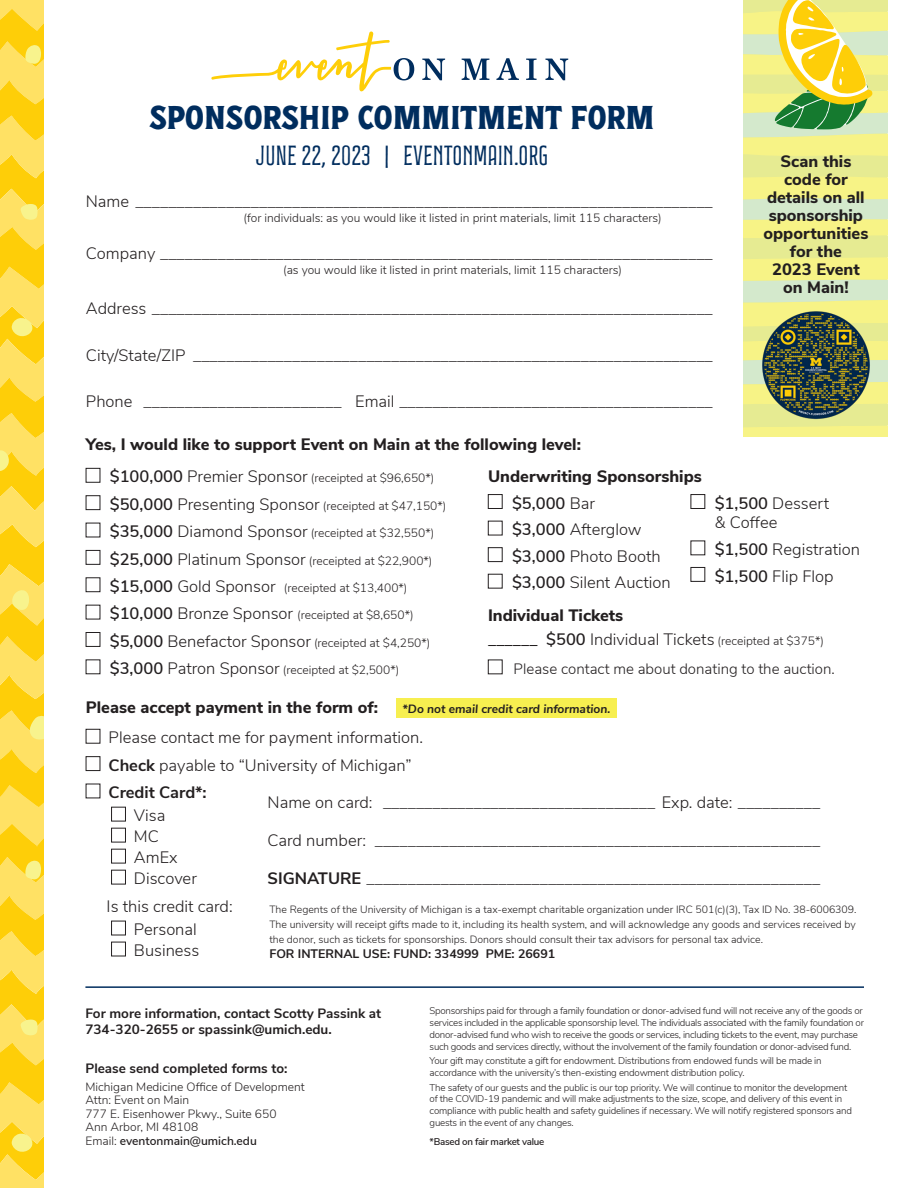
<style>
.page{position:relative;width:918px;height:1188px;background:#fff}
.page>*{position:absolute;margin:0;border:0;box-sizing:border-box;transform-origin:0 0}
.t1{font:28.5px "Espiritu";color:#002d5e}
.t2{font:condensed 24px "Espiritu";letter-spacing:.03em;color:#002d5e}
.t3{font:300 16.5px/19.8px "Nunito Sans";color:#231f20}
.t4{font:800 16.5px/18px "Nunito Sans";color:#231f20;text-align:center}
.t5{font:700 16.5px "Nunito Sans";color:#231f20}
.t6{font:600 16.5px "Nunito Sans";color:#231f20}
.t7{font:300 15px "Nunito Sans";color:#231f20}
.t8{font:700 13.5px/16.2px "Nunito Sans";color:#231f20}
.t9{font:700 12.3px "Nunito Sans";color:#231f20}
.t10{font:300 12px "Nunito Sans";color:#231f20}
.EOM20____Bullets{font:italic 700 12px "Nunito Sans";color:#231f20}
.t11{font:600 12px "Nunito Sans";color:#231f20}
.t12{font:300 10.5px/15px "Nunito Sans";color:#231f20;text-align:justify}
.t13{font:300 9.75px/11.7px "Nunito Sans";letter-spacing:-.025em;color:#231f20}
.t14{font:600 9.75px "Nunito Sans";letter-spacing:-.03em;color:#231f20}
.s1{font-weight:600;font-size:16.5px}
.s2{font-size:16.5px}
.s3{font-weight:300}
.s4{font-weight:600}
.s5{font-weight:700}
</style>
<div class="page">
<svg style="left:0;top:0;width:43px;height:1188px;background:#fed93d"></svg>
<hr style="left:85px;top:986px;width:779px;height:2px;background:#002d5e">
<svg style="left:422px;top:59px;width:23px;height:21px"></svg>
<svg style="left:462px;top:59px;width:27px;height:21px"></svg>
<svg style="left:496px;top:58px;width:23px;height:22px"></svg>
<svg style="left:526px;top:59px;width:11px;height:21px"></svg>
<svg style="left:545px;top:59px;width:23px;height:21px"></svg>
<svg style="left:211px;top:32px;width:203px;height:60px"></svg>
<div style="left:86px;top:729px;width:14px;height:14px;border:1px solid #231f20"></div>
<div style="left:86px;top:756px;width:14px;height:15px;border:1px solid #231f20"></div>
<div style="left:111px;top:807px;width:15px;height:14px;border:1px solid #231f20"></div>
<div style="left:111px;top:828px;width:15px;height:14px;border:1px solid #231f20"></div>
<div style="left:111px;top:849px;width:15px;height:14px;border:1px solid #231f20"></div>
<div style="left:111px;top:870px;width:15px;height:14px;border:1px solid #231f20"></div>
<div style="left:111px;top:921px;width:15px;height:14px;border:1px solid #231f20"></div>
<div style="left:111px;top:942px;width:15px;height:14px;border:1px solid #231f20"></div>
<div style="left:396px;top:699px;width:221px;height:19px;background:#f7ef50"></div>
<div style="left:86px;top:468px;width:14px;height:14px;border:1px solid #231f20"></div>
<div style="left:86px;top:550px;width:14px;height:15px;border:1px solid #231f20"></div>
<div style="left:86px;top:578px;width:14px;height:14px;border:1px solid #231f20"></div>
<div style="left:86px;top:632px;width:14px;height:15px;border:1px solid #231f20"></div>
<div style="left:488px;top:660px;width:14px;height:14px;border:1px solid #231f20"></div>
<div style="left:488px;top:494px;width:14px;height:15px;border:1px solid #231f20"></div>
<div style="left:488px;top:521px;width:14px;height:14px;border:1px solid #231f20"></div>
<div style="left:488px;top:547px;width:14px;height:15px;border:1px solid #231f20"></div>
<div style="left:488px;top:574px;width:14px;height:14px;border:1px solid #231f20"></div>
<div style="left:691px;top:494px;width:14px;height:15px;border:1px solid #231f20"></div>
<div style="left:691px;top:567px;width:14px;height:15px;border:1px solid #231f20"></div>
<svg style="left:744px;top:0;width:143px;height:437px;background:#ccd180"></svg>
<p class="t1" style="left:149px;top:99px;width:507px">SPONSORSHIP COMMITMENT FORM</p>
<p class="t2" style="left:256px;top:140px;width:293px">JUNE 22, 2023 | EVENTONMAIN.ORG</p>
<p class="t3" style="left:86px;top:190px;width:628px">Name ______________________________________________________________________</p>
<p class="t10" style="left:244px;top:209px;width:420px">(for individuals: as you would like it listed in print materials, limit 115 characters)</p>
<p class="t3" style="left:86px;top:242px;width:628px">Company ___________________________________________________________________</p>
<p class="t10" style="left:283px;top:261px;width:341px">(as you would like it listed in print materials, limit 115 characters)</p>
<p class="t3" style="left:86px;top:298px;width:628px">Address ____________________________________________________________________</p>
<p class="t3" style="left:86px;top:344px;width:628px">City/State/ZIP _______________________________________________________________</p>
<p class="t3" style="left:86px;top:390px;width:629px">Phone ________________________ Email ______________________________________</p>
<p class="t4" style="left:86px;top:434px;width:497px">Yes, I would like to support Event on Main at the following level:</p>
<p class="t4" style="left:763px;top:152px;width:107px">Scan this code for details on all sponsorship opportunities for the<br>2023 Event on Main!</p>
<p class="t10" style="left:110px;top:470px;width:326px"><span class="s1">$100,000</span> <span class="s2">Premier Sponsor</span> (receipted at $96,650*)</p>
<p class="t10" style="left:110px;top:497px;width:338px"><span class="s1">$50,000</span> <span class="s2">Presenting Sponsor</span> (receipted at $47,150*)</p>
<p class="t10" style="left:110px;top:524px;width:326px"><span class="s1">$35,000</span> <span class="s2">Diamond Sponsor</span> (receipted at $32,550*)</p>
<p class="t10" style="left:110px;top:552px;width:324px"><span class="s1">$25,000</span> <span class="s2">Platinum Sponsor</span> (receipted at $22,900*)</p>
<p class="t10" style="left:110px;top:579px;width:299px"><span class="s1">$15,000</span> <span class="s2">Gold Sponsor</span> (receipted at $13,400*)</p>
<p class="t10" style="left:110px;top:606px;width:305px"><span class="s1">$10,000</span> <span class="s2">Bronze Sponsor</span> (receipted at $8,650*)</p>
<p class="t10" style="left:110px;top:634px;width:322px"><span class="s1">$5,000</span> <span class="s2">Benefactor Sponsor</span> (receipted at $4,250*)</p>
<p class="t10" style="left:110px;top:661px;width:291px"><span class="s1">$3,000</span> <span class="s2">Patron Sponsor</span> (receipted at $2,500*)</p>
<p class="t7" style="left:514px;top:658px;width:323px">Please contact me about donating to the auction.</p>
<p class="t4" style="left:488px;top:467px;width:215px">Underwriting Sponsorships</p>
<p class="t6" style="left:512px;top:491px;width:84px">$5,000 <span class="s3">Bar</span></p>
<p class="t3" style="left:512px;top:519px;width:131px"><span class="s4">$3,000</span> Afterglow</p>
<p class="t3" style="left:512px;top:545px;width:150px"><span class="s4">$3,000</span> Photo Booth</p>
<p class="t3" style="left:512px;top:572px;width:160px"><span class="s4">$3,000</span> Silent Auction</p>
<p class="t3" style="left:715px;top:492px;width:116px"><span class="s4">$1,500</span> Dessert &amp; Coffee</p>
<p class="t3" style="left:715px;top:538px;width:147px"><span class="s4">$1,500</span> Registration</p>
<p class="t3" style="left:715px;top:565px;width:120px"><span class="s4">$1,500</span> Flip Flop</p>
<p class="t4" style="left:488px;top:605px;width:137px">Individual Tickets</p>
<p class="t10" style="left:488px;top:632px;width:338px"><span class="s1">______ $500</span> <span class="s2">Individual Tickets</span> (receipted at $375*)</p>
<p class="t4" style="left:86px;top:697px;width:294px">Please accept payment in the form of:</p>
<p class="t3" style="left:108px;top:727px;width:316px">Please contact me for payment information.</p>
<p class="t3" style="left:108px;top:754px;width:305px"><span class="s5">Check</span> payable to “University of Michigan”</p>
<p class="t5" style="left:108px;top:780px;width:100px">Credit Card*:</p>
<p class="t3" style="left:134px;top:805px;width:33px">Visa</p>
<p class="t3" style="left:134px;top:826px;width:27px">MC</p>
<p class="t3" style="left:134px;top:847px;width:45px">AmEx</p>
<p class="t3" style="left:134px;top:868px;width:64px">Discover</p>
<p class="t3" style="left:107px;top:895px;width:128px">Is this credit card:</p>
<p class="t3" style="left:134px;top:919px;width:64px">Personal</p>
<p class="t3" style="left:134px;top:940px;width:67px">Business</p>
<p class="EOM20____Bullets" style="left:403px;top:700px;width:209px">*Do not email credit card information.</p>
<p class="t3" style="left:268px;top:791px;width:554px">Name on card: _________________________________ Exp. date: __________</p>
<p class="t3" style="left:268px;top:829px;width:554px">Card number: ______________________________________________________</p>
<p class="t3" style="left:268px;top:867px;width:554px"><span class="s5">SIGNATURE</span> _______________________________________________________</p>
<p class="t12" style="left:269px;top:902px;width:589px">The Regents of the University of Michigan is a tax-exempt charitable organization under IRC 501(c)(3), Tax ID No. 38-6006309.<br>The university will receipt gifts made to it, including its health system, and will acknowledge any goods and services received by the donor, such as tickets for sponsorships. Donors should consult their tax advisors for personal tax advice.</p>
<p class="t9" style="left:269px;top:945px;width:287px">FOR INTERNAL USE: FUND: 334999 PME: 26691</p>
<p class="t8" style="left:85px;top:1005px;width:297px">For more information, contact Scotty Passink at<br>734-320-2655 or spassink@umich.edu.</p>
<p class="t8" style="left:85px;top:1059px;width:204px">Please send completed forms to:</p>
<p class="t10" style="left:85px;top:1078px;width:221px">Michigan Medicine Office of Development</p>
<p class="t10" style="left:85px;top:1092px;width:105px">Attn: Event on Main</p>
<p class="t10" style="left:85px;top:1105px;width:193px">777 E. Eisenhower Pkwy., Suite 650</p>
<p class="t10" style="left:85px;top:1119px;width:114px">Ann Arbor, MI 48108</p>
<p class="t11" style="left:85px;top:1132px;width:173px"><span class="s3">Email:</span> eventonmain@umich.edu</p>
<p class="t13" style="left:430px;top:1005px;width:436px">Sponsorships paid for through a family foundation or donor-advised fund will not receive any of the goods or services included in the applicable sponsorship level. The individuals associated with the family foundation or donor-advised fund who wish to receive the goods or services, including tickets to the event, may purchase such goods and services directly, without the involvement of the family foundation or donor-advised fund.</p>
<p class="t13" style="left:430px;top:1054px;width:394px">Your gift may constitute a gift for endowment. Distributions from endowed funds will be made in accordance with the university’s then-existing endowment distribution policy.</p>
<p class="t13" style="left:430px;top:1081px;width:424px">The safety of our guests and the public is our top priority. We will continue to monitor the development of the COVID-19 pandemic and will make adjustments to the size, scope, and delivery of this event in compliance with public health and safety guidelines if necessary. We will notify registered sponsors and guests in the event of any changes.</p>
<p class="t14" style="left:430px;top:1134px;width:116px">*Based on fair market value</p>
</div>
